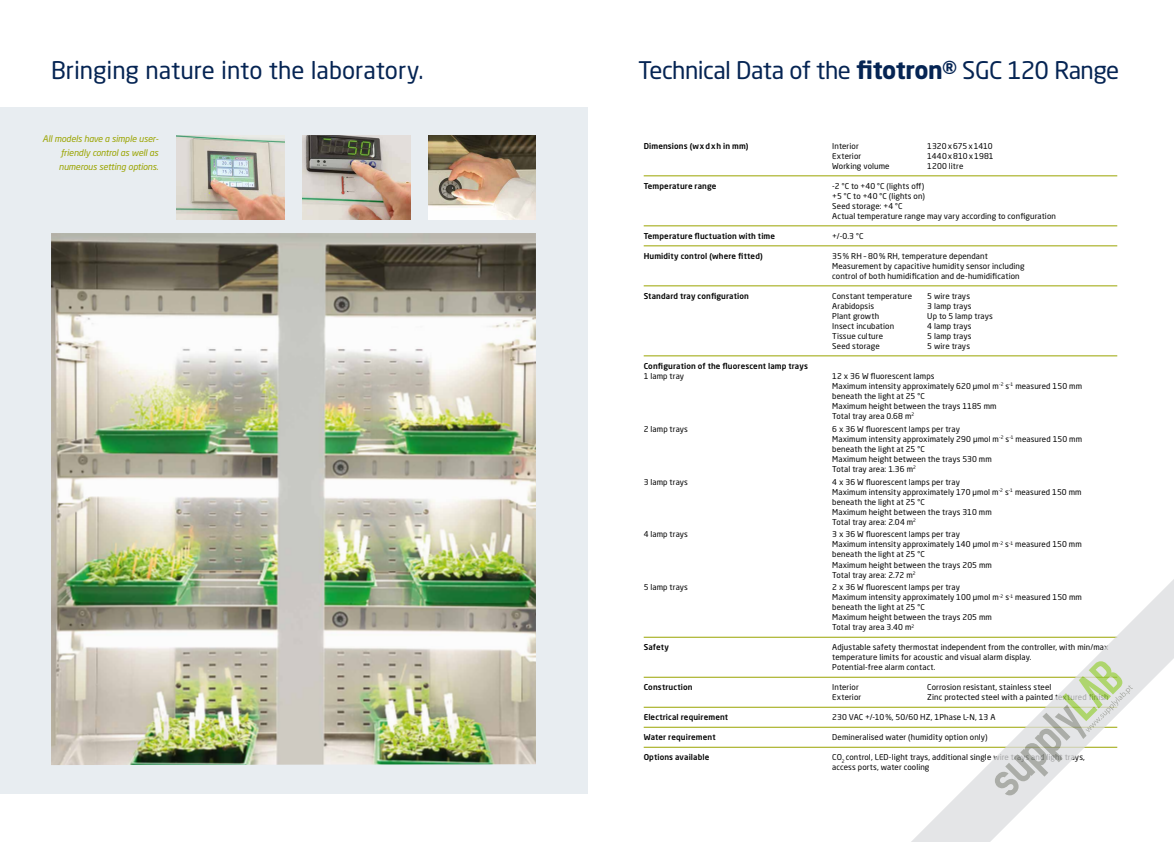
<style>
.page{position:relative;width:1174px;height:842px;background:#fff}
.page>*{position:absolute;margin:0;border:0;box-sizing:border-box;transform-origin:0 0}
.t1{font:24px "Neo Sans W1 G";letter-spacing:-.025em;color:#052453}
.t2{font:24px "Neo Sans W1 G";letter-spacing:-.005em;color:#052453}
.t3{font:italic 9px/13.9px "Neo Sans Pro";letter-spacing:-.015em;color:#9aa400;text-align:justify}
.t4{font:8px/10px "Neo Sans W1 G";letter-spacing:.01em;color:#000}
.t5{font:500 8px "Neo Sans W1 G";letter-spacing:.015em;color:#000}
.s1{font-weight:700}
</style>
<div class="page">
<div style="left:0;top:107px;width:587px;height:686px;background:#e8edf1"></div>
<img style="left:177px;top:135px;width:107px;height:84px">
<img style="left:303px;top:135px;width:107px;height:84px">
<img style="left:428px;top:135px;width:108px;height:84px">
<img style="left:51px;top:233px;width:485px;height:532px">
<hr style="left:643px;top:175px;width:474px;height:1px;background:#9aa400">
<hr style="left:643px;top:225px;width:474px;height:1px;background:#9aa400">
<hr style="left:643px;top:245px;width:474px;height:1px;background:#9aa400">
<hr style="left:643px;top:285px;width:474px;height:1px;background:#9aa400">
<hr style="left:643px;top:355px;width:474px;height:1px;background:#9aa400">
<hr style="left:643px;top:637px;width:474px;height:1px;background:#9aa400">
<hr style="left:643px;top:677px;width:474px;height:1px;background:#9aa400">
<hr style="left:643px;top:707px;width:474px;height:1px;background:#9aa400">
<hr style="left:643px;top:727px;width:474px;height:1px;background:#9aa400">
<hr style="left:643px;top:747px;width:474px;height:1px;background:#9aa400">
<svg style="left:893px;top:579px;width:281px;height:263px"></svg>
<svg style="left:991px;top:658px;width:142px;height:141px"></svg>
<h1 class="t2" style="left:51px;top:56px;width:374px">Bringing nature into the laboratory.</h1>
<h1 class="t1" style="left:638px;top:56px;width:483px">Technical Data of the <span class="s1">fitotron®</span> SGC 120 Range</h1>
<p class="t3" style="left:59px;top:132px;width:101px;text-indent:-16px">All models have a simple user&shy;friendly control as well as numerous setting options.</p>
<p class="t5" style="left:643px;top:141px;width:106px">Dimensions (wxdxh in mm)</p>
<p class="t4" style="left:832px;top:141px;width:28px">Interior</p>
<p class="t4" style="left:927px;top:141px;width:67px">1320x675x1410</p>
<p class="t4" style="left:832px;top:151px;width:30px">Exterior</p>
<p class="t4" style="left:927px;top:151px;width:68px">1440x810x1981</p>
<p class="t4" style="left:832px;top:161px;width:59px">Working volume</p>
<p class="t4" style="left:927px;top:161px;width:38px">1200 litre</p>
<p class="t5" style="left:643px;top:181px;width:74px">Temperature range</p>
<p class="t4" style="left:832px;top:181px;width:225px">-2 °C to +40 °C (lights off)<br>+5 °C to +40 °C (lights on)<br>Seed storage: +4 °C<br>Actual temperature range may vary according to configuration</p>
<p class="t5" style="left:643px;top:231px;width:133px">Temperature fluctuation with time</p>
<p class="t4" style="left:832px;top:231px;width:33px">+/-0.3 °C</p>
<p class="t5" style="left:643px;top:251px;width:121px">Humidity control (where fitted)</p>
<p class="t4" style="left:832px;top:251px;width:194px">35% RH – 80% RH, temperature dependant<br>Measurement by capacitive humidity sensor including control of both humidification and de-humidification</p>
<p class="t5" style="left:643px;top:291px;width:107px">Standard tray configuration</p>
<p class="t4" style="left:832px;top:291px;width:81px">Constant temperature</p>
<p class="t4" style="left:927px;top:291px;width:44px">5 wire trays</p>
<p class="t4" style="left:832px;top:301px;width:43px">Arabidopsis</p>
<p class="t4" style="left:927px;top:301px;width:46px">3 lamp trays</p>
<p class="t4" style="left:832px;top:311px;width:48px">Plant growth</p>
<p class="t4" style="left:927px;top:311px;width:67px">Up to 5 lamp trays</p>
<p class="t4" style="left:832px;top:321px;width:63px">Insect incubation</p>
<p class="t4" style="left:927px;top:321px;width:46px">4 lamp trays</p>
<p class="t4" style="left:832px;top:331px;width:52px">Tissue culture</p>
<p class="t4" style="left:927px;top:331px;width:46px">5 lamp trays</p>
<p class="t4" style="left:832px;top:341px;width:49px">Seed storage</p>
<p class="t4" style="left:927px;top:341px;width:44px">5 wire trays</p>
<p class="t5" style="left:643px;top:361px;width:166px">Configuration of the fluorescent lamp trays</p>
<p class="t4" style="left:643px;top:371px;width:42px">1 lamp tray</p>
<p class="t4" style="left:832px;top:371px;width:251px">12 x 36 W fluorescent lamps<br>Maximum intensity approximately 620 μmol m<sup>-2</sup> s<sup>-1</sup> measured 150 mm beneath the light at 25 °C<br>Maximum height between the trays 1185 mm<br>Total tray area 0.68 m<sup>2</sup></p>
<p class="t4" style="left:643px;top:424px;width:46px">2 lamp trays</p>
<p class="t4" style="left:832px;top:424px;width:251px">6 x 36 W fluorescent lamps per tray<br>Maximum intensity approximately 290 μmol m<sup>-2</sup> s<sup>-1</sup> measured 150 mm beneath the light at 25 °C<br>Maximum height between the trays 530 mm<br>Total tray area: 1.36 m<sup>2</sup></p>
<p class="t4" style="left:643px;top:477px;width:46px">3 lamp trays</p>
<p class="t4" style="left:832px;top:477px;width:251px">4 x 36 W fluorescent lamps per tray<br>Maximum intensity approximately 170 μmol m<sup>-2</sup> s<sup>-1</sup> measured 150 mm beneath the light at 25 °C<br>Maximum height between the trays 310 mm<br>Total tray area: 2.04 m<sup>2</sup></p>
<p class="t4" style="left:643px;top:529px;width:46px">4 lamp trays</p>
<p class="t4" style="left:832px;top:529px;width:251px">3 x 36 W fluorescent lamps per tray<br>Maximum intensity approximately 140 μmol m<sup>-2</sup> s<sup>-1</sup> measured 150 mm beneath the light at 25 °C<br>Maximum height between the trays 205 mm<br>Total tray area: 2.72 m<sup>2</sup></p>
<p class="t4" style="left:643px;top:582px;width:46px">5 lamp trays</p>
<p class="t4" style="left:832px;top:582px;width:251px">2 x 36 W fluorescent lamps per tray<br>Maximum intensity approximately 100 μmol m<sup>-2</sup> s<sup>-1</sup> measured 150 mm beneath the light at 25 °C<br>Maximum height between the trays 205 mm<br>Total tray area 3.40 m<sup>2</sup></p>
<p class="t5" style="left:643px;top:642px;width:27px">Safety</p>
<p class="t4" style="left:832px;top:642px;width:278px">Adjustable safety thermostat independent from the controller, with min/max temperature limits for acoustic and visual alarm display.<br>Potential-free alarm contact.</p>
<p class="t5" style="left:643px;top:682px;width:50px">Construction</p>
<p class="t4" style="left:832px;top:682px;width:28px">Interior</p>
<p class="t4" style="left:927px;top:682px;width:126px">Corrosion resistant, stainless steel</p>
<p class="t4" style="left:832px;top:692px;width:30px">Exterior</p>
<p class="t4" style="left:927px;top:692px;width:183px">Zinc protected steel with a painted textured finish</p>
<p class="t5" style="left:643px;top:712px;width:86px">Electrical requirement</p>
<p class="t4" style="left:832px;top:712px;width:165px">230 VAC +/-10%, 50/60 HZ, 1Phase L-N, 13 A</p>
<p class="t5" style="left:643px;top:732px;width:73px">Water requirement</p>
<p class="t4" style="left:832px;top:732px;width:157px">Demineralised water (humidity option only)</p>
<p class="t5" style="left:643px;top:752px;width:67px">Options available</p>
<p class="t4" style="left:832px;top:752px;width:254px">CO<sub>2</sub> control, LED-light trays, additional single wire trays and light trays, access ports, water cooling</p>
</div>
